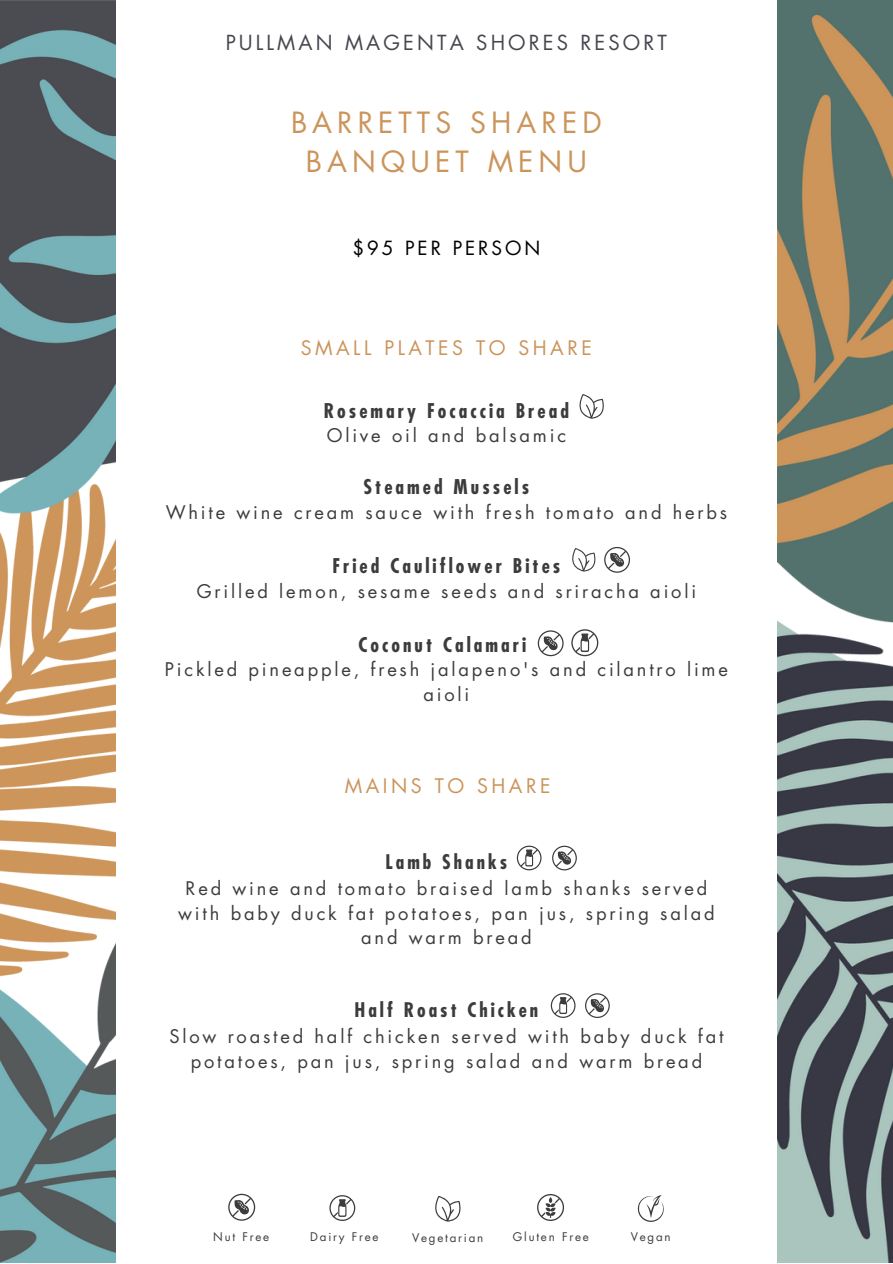
<style>
.page{position:relative;width:893px;height:1264px;background:#fff}
.page>*{position:absolute;margin:0;border:0;box-sizing:border-box;transform-origin:0 0}
.t1{font:28.5px/38.8px "Futura Std";letter-spacing:.18em;color:#cb945a;text-align:center}
.t2{font:20.25px "Futura Std";letter-spacing:.155em;color:#45474e}
.t3{font:700 condensed 19.8px "Futura Std";letter-spacing:.155em;color:#3c3c3c}
.t4{font:700 condensed 19.65px "Futura Std";letter-spacing:.155em;color:#3c3c3c}
.t5{font:19.5px "Futura Std";letter-spacing:.18em;color:#cb945a}
.t6{font:19.05px "Futura Std";letter-spacing:.155em;color:#000}
.t7{font:18.3px/24.8px "Futura Std";letter-spacing:.155em;color:#3c3c3c;text-align:center}
.t8{font:11.55px "Futura Std";letter-spacing:.155em;color:#3c3c3c}
</style>
<div class="page">
<img style="left:0;top:0;width:116px;height:1262px">
<img style="left:777px;top:0;width:115px;height:1262px">
<svg style="left:579px;top:394px;width:25px;height:24px"></svg>
<svg style="left:517px;top:845px;width:24px;height:25px"></svg>
<svg style="left:552px;top:845px;width:24px;height:25px"></svg>
<svg style="left:550px;top:993px;width:25px;height:24px"></svg>
<svg style="left:585px;top:993px;width:24px;height:25px"></svg>
<svg style="left:329px;top:1195px;width:26px;height:25px"></svg>
<svg style="left:228px;top:1193px;width:27px;height:27px"></svg>
<svg style="left:435px;top:1196px;width:26px;height:25px"></svg>
<svg style="left:537px;top:1194px;width:27px;height:26px"></svg>
<svg style="left:637px;top:1195px;width:26px;height:26px"></svg>
<svg style="left:537px;top:630px;width:26px;height:26px"></svg>
<svg style="left:571px;top:629px;width:27px;height:27px"></svg>
<svg style="left:572px;top:548px;width:24px;height:23px"></svg>
<svg style="left:604px;top:547px;width:26px;height:25px"></svg>
<p class="t2" style="left:226px;top:34px;width:443px">PULLMAN MAGENTA SHORES RESORT</p>
<h1 class="t1" style="left:291px;top:105px;width:312px">BARRETTS SHARED<br>BANQUET MENU</h1>
<p class="t6" style="left:352px;top:240px;width:189px">$95 PER PERSON</p>
<p class="t5" style="left:301px;top:339px;width:292px">SMALL PLATES TO SHARE</p>
<p class="t3" style="left:323px;top:401px;width:247px">Rosemary Focaccia Bread</p>
<p class="t7" style="left:327px;top:424px;width:241px">Olive oil and balsamic</p>
<p class="t3" style="left:363px;top:478px;width:167px">Steamed Mussels</p>
<p class="t7" style="left:166px;top:500px;width:563px">White wine cream sauce with fresh tomato and herbs</p>
<p class="t3" style="left:332px;top:556px;width:229px">Fried Cauliflower Bites</p>
<p class="t7" style="left:197px;top:579px;width:501px">Grilled lemon, sesame seeds and sriracha aioli</p>
<p class="t3" style="left:358px;top:635px;width:169px">Coconut Calamari</p>
<p class="t7" style="left:165px;top:658px;width:564px">Pickled pineapple, fresh jalapeno's and cilantro lime aioli</p>
<p class="t5" style="left:345px;top:777px;width:207px">MAINS TO SHARE</p>
<p class="t4" style="left:385px;top:852px;width:123px">Lamb Shanks</p>
<p class="t7" style="left:178px;top:876px;width:538px">Red wine and tomato braised lamb shanks served with baby duck fat potatoes, pan jus, spring salad and warm bread</p>
<p class="t4" style="left:354px;top:1001px;width:185px">Half Roast Chicken</p>
<p class="t7" style="left:169px;top:1024px;width:555px">Slow roasted half chicken served with baby duck fat potatoes, pan jus, spring salad and warm bread</p>
<p class="t8" style="left:213px;top:1231px;width:57px">Nut Free</p>
<p class="t8" style="left:310px;top:1231px;width:70px">Dairy Free</p>
<p class="t8" style="left:412px;top:1232px;width:73px">Vegetarian</p>
<p class="t8" style="left:513px;top:1231px;width:77px">Gluten Free</p>
<p class="t8" style="left:630px;top:1231px;width:41px">Vegan</p>
</div>
